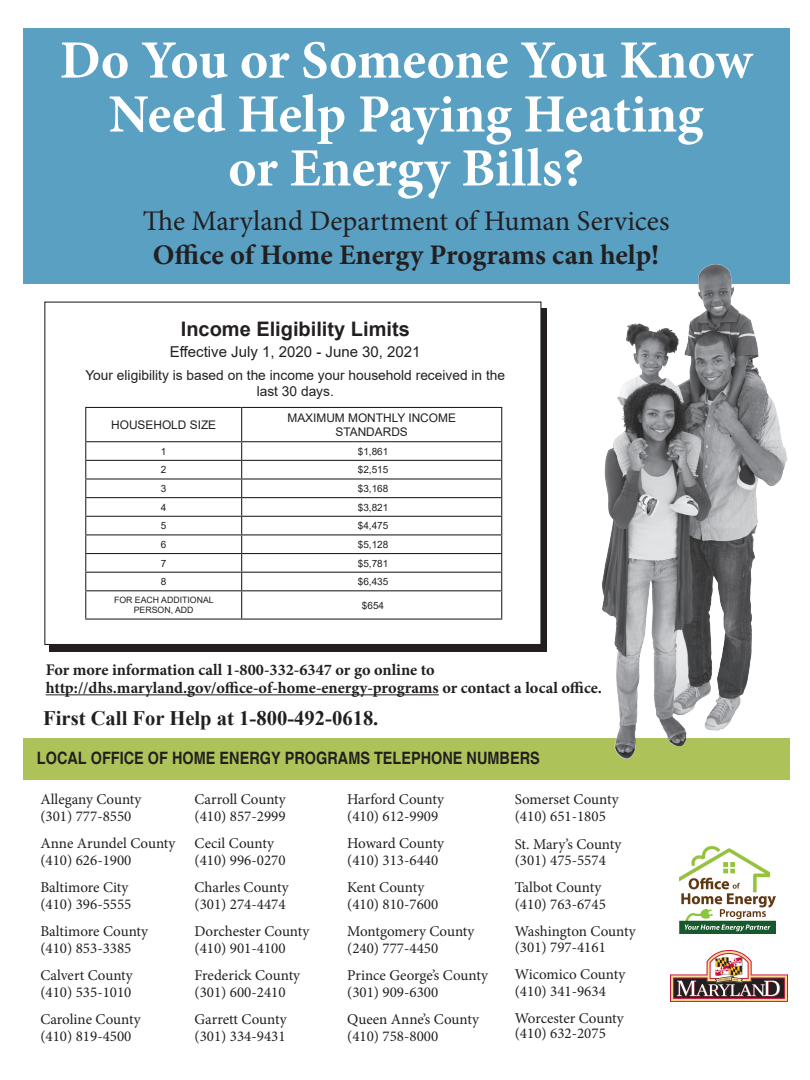
<style>
.page{position:relative;width:810px;height:1080px;background:#fff}
.page>*{position:absolute;margin:0;border:0;box-sizing:border-box;transform-origin:0 0}
.t1{font:700 53.94px "Minion Pro";letter-spacing:-.005em;color:#fff}
.t2{font:28.38px "Minion Pro";color:#231f20}
.t3{font:700 28.38px "Minion Pro";color:#231f20}
.t4{font:700 20.62px "Times New Roman";color:#231f20}
.t5{font:700 20px "Arial";color:#231f20}
.t6{font:700 17.06px "Helvetica";color:#231f20;scale:.85 1}
.t7{font:700 16.25px "Minion Pro";color:#231f20}
.t8{font:15px "Minion Pro";color:#231f20}
.t9{font:15px "Arial";color:#231f20}
.t10{font:13.75px/16.5px "Arial";color:#231f20;text-align:center}
.t11{font:11.88px "Arial";color:#231f20}
.t12{font:10px "Arial";color:#231f20}
.t13{font:8.75px "Arial";color:#231f20}
</style>
<div class="page">
<div style="left:49px;top:308px;width:498px;height:343px;background:#231f20"></div>
<div style="left:45px;top:302px;width:496px;height:343px;background:#fff"></div>
<div style="left:23px;top:28px;width:766px;height:256px;background:#5aa0c3"></div>
<hr style="left:46px;top:694px;width:393px;height:1px;background:#231f20">
<div style="left:23px;top:738px;width:766px;height:42px;background:#adc35a"></div>
<div style="left:85px;top:402px;width:420px;height:218px;background:linear-gradient(to right,#f8f7f8,#f8f8f8)"></div>
<svg style="left:86px;top:408px;width:415px;height:211px"></svg>
<hr style="left:85px;top:407px;width:157px;height:1px;background:#231f20">
<hr style="left:85px;top:408px;width:1px;height:33px;background:#231f20">
<hr style="left:242px;top:407px;width:260px;height:1px;background:#231f20">
<hr style="left:241px;top:408px;width:1px;height:33px;background:#231f20">
<hr style="left:501px;top:408px;width:1px;height:33px;background:#231f20">
<hr style="left:85px;top:441px;width:157px;height:1px;background:#231f20">
<hr style="left:242px;top:441px;width:260px;height:1px;background:#231f20">
<hr style="left:85px;top:460px;width:156px;height:1px;background:#231f20">
<hr style="left:85px;top:478px;width:156px;height:2px;background:#231f20">
<hr style="left:85px;top:497px;width:156px;height:1px;background:#231f20">
<hr style="left:85px;top:516px;width:156px;height:1px;background:#231f20">
<hr style="left:85px;top:534px;width:156px;height:1px;background:#231f20">
<hr style="left:85px;top:553px;width:156px;height:1px;background:#231f20">
<hr style="left:85px;top:572px;width:156px;height:1px;background:#231f20">
<hr style="left:85px;top:590px;width:156px;height:1px;background:#231f20">
<svg style="left:85px;top:442px;width:1px;height:177px"></svg>
<hr style="left:85px;top:619px;width:156px;height:1px;background:#231f20">
<hr style="left:241px;top:460px;width:261px;height:1px;background:#231f20">
<hr style="left:241px;top:478px;width:261px;height:2px;background:#231f20">
<hr style="left:241px;top:497px;width:261px;height:1px;background:#231f20">
<hr style="left:241px;top:516px;width:261px;height:1px;background:#231f20">
<hr style="left:241px;top:534px;width:261px;height:1px;background:#231f20">
<hr style="left:241px;top:553px;width:261px;height:1px;background:#231f20">
<hr style="left:241px;top:572px;width:261px;height:1px;background:#231f20">
<hr style="left:241px;top:590px;width:261px;height:1px;background:#231f20">
<svg style="left:241px;top:442px;width:1px;height:177px"></svg>
<svg style="left:501px;top:442px;width:1px;height:177px"></svg>
<hr style="left:241px;top:619px;width:261px;height:1px;background:#231f20">
<img style="left:602px;top:247px;width:188px;height:518px">
<img style="left:680px;top:846px;width:96px;height:88px">
<img style="left:671px;top:950px;width:116px;height:52px">
<p class="t1" style="left:60px;top:22px;width:694px">Do You or Someone You Know</p>
<p class="t1" style="left:109px;top:76px;width:596px">Need Help Paying Heating</p>
<p class="t1" style="left:228px;top:130px;width:357px">or Energy Bills?</p>
<p class="t2" style="left:143px;top:202px;width:528px">The Maryland Department of Human Services</p>
<p class="t3" style="left:153px;top:235px;width:508px">Office of Home Energy Programs can help!</p>
<p class="t5" style="left:181px;top:315px;width:230px">Income Eligibility Limits</p>
<p class="t9" style="left:170px;top:341px;width:252px">Effective July 1, 2020 - June 30, 2021</p>
<p class="t10" style="left:85px;top:367px;width:421px">Your eligibility is based on the income your household received in the last 30 days.</p>
<p class="t11" style="left:111px;top:417px;width:106px">HOUSEHOLD SIZE</p>
<p class="t11" style="left:287px;top:409px;width:170px">MAXIMUM MONTHLY INCOME</p>
<p class="t11" style="left:336px;top:424px;width:74px">STANDARDS</p>
<p class="t12" style="left:161px;top:444px;width:7px">1</p>
<p class="t12" style="left:358px;top:444px;width:32px">$1,861</p>
<p class="t12" style="left:161px;top:463px;width:7px">2</p>
<p class="t12" style="left:358px;top:463px;width:32px">$2,515</p>
<p class="t12" style="left:161px;top:482px;width:7px">3</p>
<p class="t12" style="left:358px;top:482px;width:32px">$3,168</p>
<p class="t12" style="left:161px;top:500px;width:7px">4</p>
<p class="t12" style="left:358px;top:500px;width:32px">$3,821</p>
<p class="t12" style="left:161px;top:519px;width:7px">5</p>
<p class="t12" style="left:358px;top:519px;width:32px">$4,475</p>
<p class="t12" style="left:161px;top:537px;width:7px">6</p>
<p class="t12" style="left:358px;top:537px;width:32px">$5,128</p>
<p class="t12" style="left:161px;top:556px;width:7px">7</p>
<p class="t12" style="left:358px;top:556px;width:32px">$5,781</p>
<p class="t12" style="left:161px;top:575px;width:7px">8</p>
<p class="t12" style="left:358px;top:575px;width:32px">$6,435</p>
<p class="t13" style="left:114px;top:594px;width:101px">FOR EACH ADDITIONAL</p>
<p class="t13" style="left:134px;top:604px;width:61px">PERSON, ADD</p>
<p class="t12" style="left:362px;top:598px;width:24px">$654</p>
<p class="t7" style="left:46px;top:658px;width:391px">For more information call 1-800-332-6347 or go online to</p>
<p class="t7" style="left:46px;top:677px;width:558px">http://dhs.maryland.gov/office-of-home-energy-programs or contact a local office.</p>
<p class="t4" style="left:43px;top:703px;width:337px">First Call For Help at 1-800-492-0618.</p>
<p class="t6" style="left:37px;top:748px;width:593px">LOCAL OFFICE OF HOME ENERGY PROGRAMS TELEPHONE NUMBERS</p>
<p class="t8" style="left:40px;top:790px;width:103px">Allegany County</p>
<p class="t8" style="left:40px;top:806px;width:93px">(301) 777-8550</p>
<p class="t8" style="left:40px;top:834px;width:137px">Anne Arundel County</p>
<p class="t8" style="left:40px;top:850px;width:93px">(410) 626-1900</p>
<p class="t8" style="left:40px;top:878px;width:90px">Baltimore City</p>
<p class="t8" style="left:40px;top:894px;width:93px">(410) 396-5555</p>
<p class="t8" style="left:40px;top:922px;width:109px">Baltimore County</p>
<p class="t8" style="left:40px;top:938px;width:93px">(410) 853-3385</p>
<p class="t8" style="left:40px;top:966px;width:94px">Calvert County</p>
<p class="t8" style="left:40px;top:982px;width:93px">(410) 535-1010</p>
<p class="t8" style="left:40px;top:1010px;width:102px">Caroline County</p>
<p class="t8" style="left:40px;top:1026px;width:93px">(410) 819-4500</p>
<p class="t8" style="left:195px;top:790px;width:93px">Carroll County</p>
<p class="t8" style="left:195px;top:806px;width:93px">(410) 857-2999</p>
<p class="t8" style="left:195px;top:834px;width:81px">Cecil County</p>
<p class="t8" style="left:195px;top:850px;width:93px">(410) 996-0270</p>
<p class="t8" style="left:195px;top:878px;width:96px">Charles County</p>
<p class="t8" style="left:195px;top:894px;width:93px">(301) 274-4474</p>
<p class="t8" style="left:195px;top:922px;width:116px">Dorchester County</p>
<p class="t8" style="left:195px;top:938px;width:93px">(410) 901-4100</p>
<p class="t8" style="left:195px;top:966px;width:107px">Frederick County</p>
<p class="t8" style="left:195px;top:982px;width:93px">(301) 600-2410</p>
<p class="t8" style="left:195px;top:1010px;width:94px">Garrett County</p>
<p class="t8" style="left:195px;top:1026px;width:93px">(301) 334-9431</p>
<p class="t8" style="left:347px;top:790px;width:98px">Harford County</p>
<p class="t8" style="left:347px;top:806px;width:93px">(410) 612-9909</p>
<p class="t8" style="left:347px;top:834px;width:99px">Howard County</p>
<p class="t8" style="left:347px;top:850px;width:93px">(410) 313-6440</p>
<p class="t8" style="left:347px;top:878px;width:79px">Kent County</p>
<p class="t8" style="left:347px;top:894px;width:93px">(410) 810-7600</p>
<p class="t8" style="left:347px;top:922px;width:129px">Montgomery County</p>
<p class="t8" style="left:347px;top:938px;width:93px">(240) 777-4450</p>
<p class="t8" style="left:347px;top:966px;width:142px">Prince George’s County</p>
<p class="t8" style="left:347px;top:982px;width:93px">(301) 909-6300</p>
<p class="t8" style="left:347px;top:1010px;width:133px">Queen Anne’s County</p>
<p class="t8" style="left:347px;top:1026px;width:93px">(410) 758-8000</p>
<p class="t8" style="left:515px;top:790px;width:105px">Somerset County</p>
<p class="t8" style="left:515px;top:806px;width:93px">(410) 651-1805</p>
<p class="t8" style="left:515px;top:834px;width:108px">St. Mary’s County</p>
<p class="t8" style="left:515px;top:850px;width:93px">(301) 475-5574</p>
<p class="t8" style="left:515px;top:877px;width:88px">Talbot County</p>
<p class="t8" style="left:515px;top:894px;width:93px">(410) 763-6745</p>
<p class="t8" style="left:515px;top:921px;width:122px">Washington County</p>
<p class="t8" style="left:515px;top:937px;width:93px">(301) 797-4161</p>
<p class="t8" style="left:515px;top:964px;width:112px">Wicomico County</p>
<p class="t8" style="left:515px;top:981px;width:93px">(410) 341-9634</p>
<p class="t8" style="left:515px;top:1008px;width:111px">Worcester County</p>
<p class="t8" style="left:515px;top:1024px;width:93px">(410) 632-2075</p>
</div>
